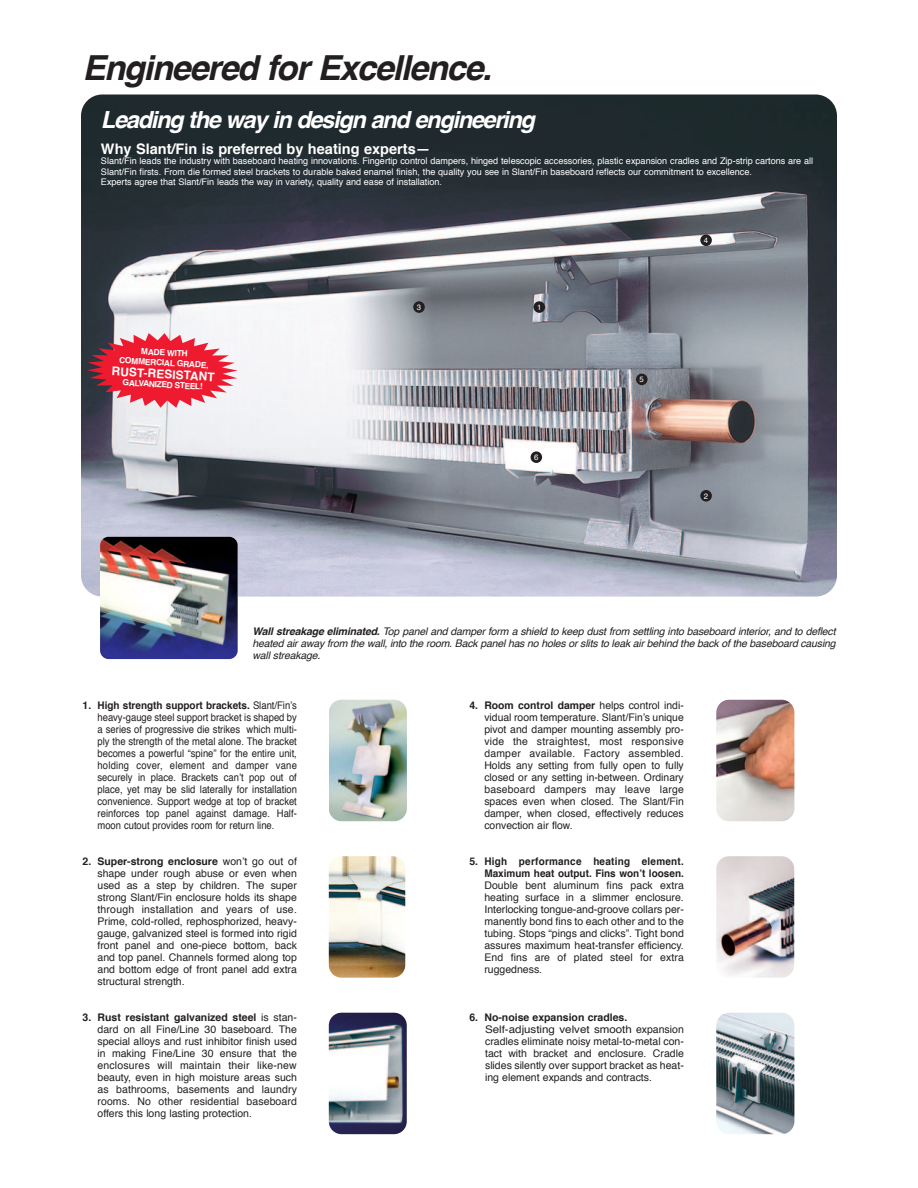
<style>
.page{position:relative;width:918px;height:1188px;background:#fff}
.page>*{position:absolute;margin:0;border:0;box-sizing:border-box;transform-origin:0 0}
.t1{font:italic 700 34.5px "Helvetica";letter-spacing:-.04em;color:#231f20}
.t2{font:italic 700 23.55px "Helvetica";letter-spacing:-.055em;color:#fff}
.t3{font:700 14.55px "Helvetica";color:#fff}
.t4{font:700 12px "Helvetica";color:#fff}
.t5{font:10.5px/12px "Helvetica";color:#231f20;text-align:justify}
.t6{font:10.5px/12px "Helvetica";color:#231f20;text-align:justify;scale:.9 1}
.t7{font:italic 10.5px/12px "Helvetica";letter-spacing:-.015em;color:#231f20;text-align:justify}
.t8{font:10.5px/12px "Helvetica";color:#231f20;text-align:justify;scale:1.1 1}
.t9{font:700 10.5px "Helvetica";color:#231f20}
.t10{font:9.15px/10.5px "Helvetica";color:#fff}
.t11{font:700 8.4px "Helvetica";color:#fff}
.t12{font:7.8px "Helvetica";color:#fff}
.s1{font-weight:700}
</style>
<div class="page">
<img style="left:81px;top:94px;width:756px;height:503px;border-radius:21px">
<img style="left:329px;top:856px;width:76px;height:122px;border-radius:13px">
<img style="left:716px;top:700px;width:78px;height:121px;border-radius:13px">
<img style="left:716px;top:1013px;width:78px;height:121px;border-radius:13px">
<img style="left:716px;top:856px;width:78px;height:122px;border-radius:13px">
<div style="left:534px;top:301px;width:11px;height:12px;background:#231f20;border-radius:50%"></div>
<div style="left:531px;top:451px;width:11px;height:12px;background:#231f20;border-radius:50%"></div>
<div style="left:636px;top:374px;width:12px;height:11px;background:#231f20;border-radius:50%"></div>
<div style="left:413px;top:301px;width:12px;height:12px;background:#231f20;border-radius:50%"></div>
<div style="left:700px;top:234px;width:12px;height:12px;background:#231f20;border-radius:50%"></div>
<div style="left:700px;top:490px;width:12px;height:12px;background:#231f20;border-radius:50%"></div>
<img style="left:100px;top:537px;width:138px;height:122px;border-radius:9px">
<img style="left:330px;top:700px;width:77px;height:121px;border-radius:13px">
<img style="left:329px;top:1013px;width:78px;height:121px;border-radius:13px">
<svg style="left:87px;top:333px;width:151px;height:75px"></svg>
<p class="t1" style="left:82px;top:53px;width:411px">Engineered for Excellence.</p>
<p class="t2" style="left:101px;top:110px;width:436px">Leading the way in design and engineering</p>
<p class="t3" style="left:101px;top:143px;width:331px">Why Slant/Fin is preferred by heating experts—</p>
<p class="t10" style="left:101px;top:156px;width:714px">Slant/Fin leads the industry with baseboard heating innovations. Fingertip control dampers, hinged telescopic accessories, plastic expansion cradles and Zip-strip cartons are all<br>Slant/Fin firsts. From die formed steel brackets to durable baked enamel finish, the quality you see in Slant/Fin baseboard reflects our commitment to excellence.<br>Experts agree that Slant/Fin leads the way in variety, quality and ease of installation.</p>
<p class="t11" style="left:141px;top:348px;width:48px;rotate:3deg">MADE WITH</p>
<p class="t11" style="left:119px;top:357px;width:91px;rotate:3deg">COMMERCIAL GRADE,</p>
<p class="t4" style="left:112px;top:366px;width:105px;rotate:3deg">RUST-RESISTANT</p>
<p class="t11" style="left:123px;top:379px;width:82px;rotate:3deg">GALVANIZED STEEL!</p>
<p class="t12" style="left:417px;top:304px;width:6px">3</p>
<p class="t12" style="left:537px;top:304px;width:6px">1</p>
<p class="t12" style="left:534px;top:454px;width:6px">6</p>
<p class="t12" style="left:640px;top:376px;width:6px">5</p>
<p class="t12" style="left:704px;top:237px;width:6px">4</p>
<p class="t12" style="left:704px;top:493px;width:6px">2</p>
<p class="t7" style="left:253px;top:626px;width:585px"><span class="s1">Wall streakage eliminated.</span> Top panel and damper form a shield to keep dust from settling into baseboard interior, and to deflect heated air away from the wall, into the room. Back panel has no holes or slits to leak air behind the back of the baseboard causing wall streakage.</p>
<p class="t6" style="left:98px;top:700px;width:223px;text-indent:-15px"><span class="s1">1. High strength support brackets.</span> Slant/Fin’s heavy-gauge steel support bracket is shaped by a series of progressive die strikes which multi&shy;ply the strength of the metal alone. The bracket becomes a powerful “spine” for the entire unit, holding cover, element and damper vane securely in place. Brackets can’t pop out of place, yet may be slid laterally for installation convenience. Support wedge at top of bracket reinforces top panel against damage. Half&shy;moon cutout provides room for return line.</p>
<p class="t5" style="left:98px;top:856px;width:201px;text-indent:-15px"><span class="s1">2. Super-strong enclosure</span> won’t go out of shape under rough abuse or even when used as a step by children. The super strong Slant/Fin enclosure holds its shape through installation and years of use.<br>Prime, cold-rolled, rephosphorized, heavy&shy;gauge, galvanized steel is formed into rigid front panel and one-piece bottom, back and top panel. Channels formed along top and bottom edge of front panel add extra structural strength.</p>
<p class="t5" style="left:98px;top:1012px;width:201px;text-indent:-15px"><span class="s1">3. Rust resistant galvanized steel</span> is stan&shy;dard on all Fine/Line 30 baseboard. The special alloys and rust inhibitor finish used in making Fine/Line 30 ensure that the enclosures will maintain their like-new beauty, even in high moisture areas such as bathrooms, basements and laundry rooms. No other residential baseboard offers this long lasting protection.</p>
<p class="t5" style="left:484px;top:700px;width:201px;text-indent:-15px"><span class="s1">4. Room control damper</span> helps control indi&shy;vidual room temperature. Slant/Fin’s unique pivot and damper mounting assembly pro&shy;vide the straightest, most responsive damper available. Factory assembled.<br>Holds any setting from fully open to fully closed or any setting in-between. Ordinary baseboard dampers may leave large spaces even when closed. The Slant/Fin damper, when closed, effectively reduces convection air flow.</p>
<p class="t5" style="left:484px;top:856px;width:201px;text-indent:-15px"><span class="s1">5. High performance heating element.<br>Maximum heat output. Fins won’t loosen.<br></span>Double bent aluminum fins pack extra heating surface in a slimmer enclosure.<br>Interlocking tongue-and-groove collars per&shy;manently bond fins to each other and to the tubing. Stops “pings and clicks”. Tight bond assures maximum heat-transfer efficiency.<br>End fins are of plated steel for extra ruggedness.</p>
<p class="t9" style="left:469px;top:1013px;width:159px">6. No-noise expansion cradles.</p>
<p class="t8" style="left:485px;top:1024px;width:182px">Self-adjusting velvet smooth expansion cradles eliminate noisy metal-to-metal con&shy;tact with bracket and enclosure. Cradle slides silently over support bracket as heat&shy;ing element expands and contracts.</p>
</div>
